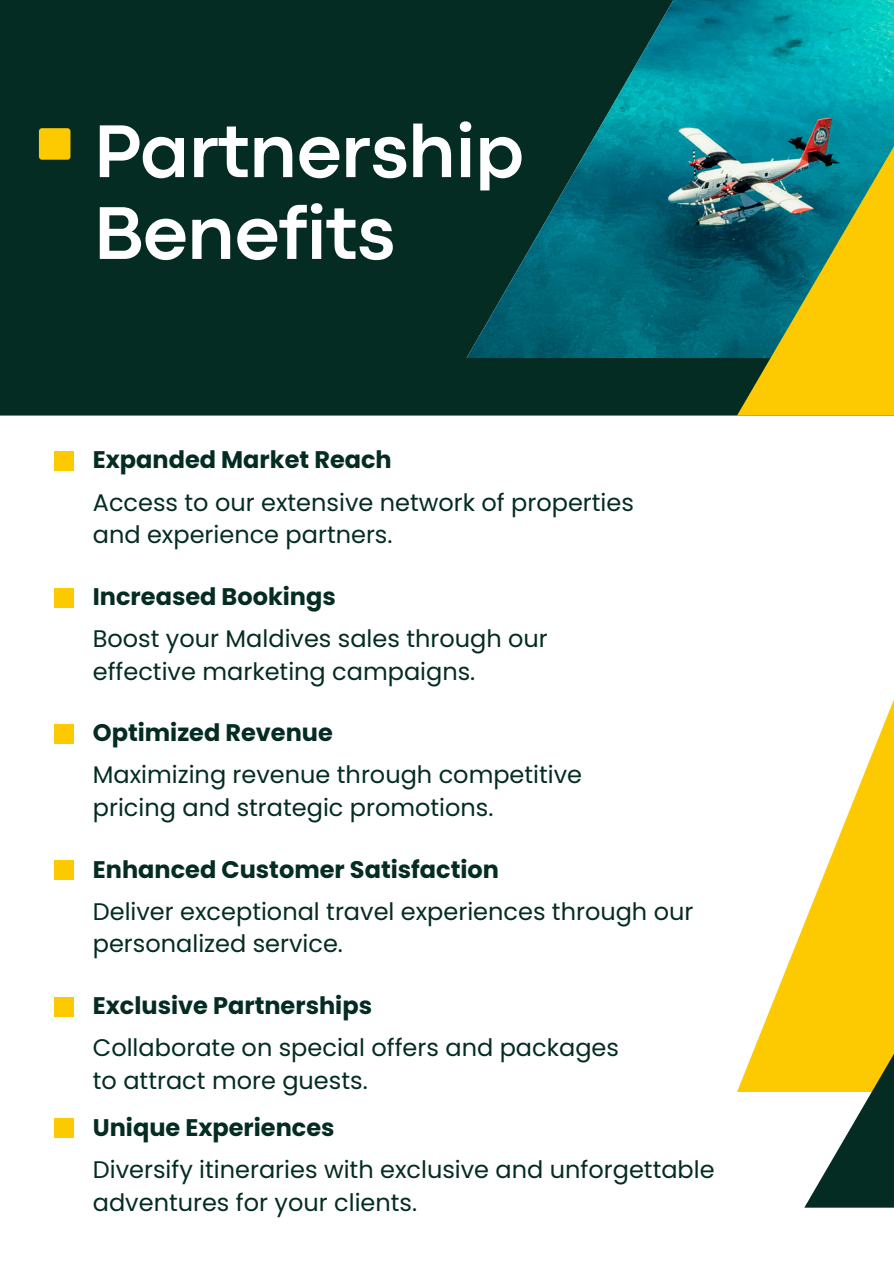
<style>
.page{position:relative;width:894px;height:1264px;background:#fff}
.page>*{position:absolute;margin:0;border:0;box-sizing:border-box;transform-origin:0 0}
.t1{font:700 77.85px/81.8px "Codec Pro";letter-spacing:-.01em;color:#fff}
.t2{font:24px/32.7px "Poppins";color:#042c23}
.t3{font:700 24px "Poppins";color:#042c23}
</style>
<div class="page">
<div style="left:0;top:0;width:736px;height:415px;background:#042c23"></div>
<img style="left:466px;top:0;width:427px;height:358px">
<div style="left:39px;top:128px;width:31px;height:32px;background:#fdc900;border-radius:3px"></div>
<svg style="left:736px;top:131px;width:157px;height:284px"></svg>
<div style="left:55px;top:451px;width:19px;height:19px;background:#fdc900"></div>
<div style="left:55px;top:588px;width:19px;height:19px;background:#fdc900"></div>
<div style="left:55px;top:724px;width:19px;height:19px;background:#fdc900"></div>
<div style="left:55px;top:860px;width:19px;height:20px;background:#fdc900"></div>
<div style="left:55px;top:997px;width:19px;height:19px;background:#fdc900"></div>
<svg style="left:737px;top:702px;width:156px;height:390px"></svg>
<svg style="left:804px;top:922px;width:89px;height:285px;fill:#fdc900"></svg>
<div style="left:55px;top:1118px;width:19px;height:20px;background:#fdc900"></div>
<p class="t1" style="left:94px;top:116px;width:432px">Partnership<br>Benefits</p>
<h2 class="t3" style="left:93px;top:443px;width:300px">Expanded Market Reach</h2>
<h1 class="t2" style="left:93px;top:486px;width:542px">Access to our extensive network of properties and experience partners.</h1>
<h2 class="t3" style="left:93px;top:579px;width:244px">Increased Bookings</h2>
<p class="t2" style="left:93px;top:622px;width:456px">Boost your Maldives sales through our effective marketing campaigns.</p>
<h2 class="t3" style="left:93px;top:716px;width:241px">Optimized Revenue</h2>
<p class="t2" style="left:93px;top:758px;width:490px">Maximizing revenue through competitive pricing and strategic promotions.</p>
<h2 class="t3" style="left:93px;top:852px;width:407px">Enhanced Customer Satisfaction</h2>
<p class="t2" style="left:93px;top:895px;width:602px">Deliver exceptional travel experiences through our personalized service.</p>
<h2 class="t3" style="left:93px;top:988px;width:281px">Exclusive Partnerships</h2>
<p class="t2" style="left:93px;top:1031px;width:527px">Collaborate on special offers and packages to attract more guests.</p>
<h2 class="t3" style="left:93px;top:1110px;width:243px">Unique Experiences</h2>
<p class="t2" style="left:93px;top:1153px;width:623px">Diversify itineraries with exclusive and unforgettable adventures for your clients.</p>
</div>
